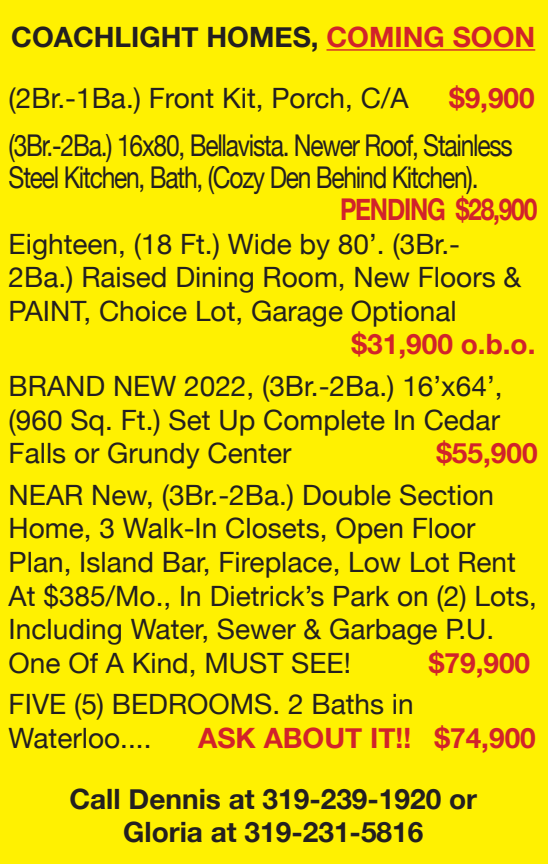
<style>
.page{position:relative;width:548px;height:864px;background:#fff}
.page>*{position:absolute;margin:0;border:0;box-sizing:border-box;transform-origin:0 0}
.t1{font:30px/32px "Helvetica Neue";letter-spacing:-.05em;color:#231f20;scale:.82 1}
.t2{font:700 30px "Helvetica Neue";letter-spacing:-.05em;color:#d1232a;scale:.82 1}
.t3{font:28px/33.6px "Helvetica Neue";color:#231f20}
.t4{font:700 28px "Helvetica Neue";color:#d1232a}
.t5{font:700 28px/33.6px "Helvetica Neue";color:#231f20;text-align:center}
.s1{font-weight:700}
.s2{font-weight:700;color:#d1232a}
</style>
<div class="page">
<div style="left:0;top:0;width:547px;height:864px;background:#fff101"></div>
<hr style="left:326px;top:49px;width:208px;height:2px;background:#d1232a">
<p class="t3" style="left:9px;top:8px;width:527px;line-height:60.8px"><span class="s1">COACHLIGHT HOMES,</span> <span class="s2">COMING SOON </span>(2Br.-1Ba.) Front Kit, Porch, C/A</p>
<p class="t4" style="left:448px;top:76px;width:87px">$9,900</p>
<p class="t1" style="left:9px;top:131px;width:616px">(3Br.-2Ba.) 16x80, Bellavista. Newer Roof, Stainless<br>Steel Kitchen, Bath, (Cozy Den Behind Kitchen).</p>
<p class="t2" style="left:340px;top:186px;width:242px">PENDING $28,900</p>
<p class="t3" style="left:9px;top:228px;width:513px">Eighteen, (18 Ft.) Wide by 80’. (3Br.-<br>2Ba.) Raised Dining Room, New Floors &amp;<br>PAINT, Choice Lot, Garage Optional</p>
<p class="t4" style="left:351px;top:322px;width:185px">$31,900 o.b.o.</p>
<p class="t3" style="left:9px;top:371px;width:495px;text-align:justify">BRAND NEW 2022, (3Br.-2Ba.) 16’x64’, (960 Sq. Ft.) Set Up Complete In Cedar Falls or Grundy Center</p>
<p class="t4" style="left:436px;top:431px;width:103px">$55,900</p>
<p class="t3" style="left:9px;top:480px;width:529px">NEAR New, (3Br.-2Ba.) Double Section Home, 3 Walk-In Closets, Open Floor Plan, Island Bar, Fireplace, Low Lot Rent At $385/Mo., In Dietrick’s Park on (2) Lots, Including Water, Sewer &amp; Garbage P.U.<br>One Of A Kind, MUST SEE!</p>
<p class="t4" style="left:428px;top:641px;width:103px">$79,900</p>
<p class="t3" style="left:9px;top:689px;width:406px">FIVE (5) BEDROOMS. 2 Baths in<br>Waterloo....</p>
<p class="t4" style="left:198px;top:716px;width:339px">ASK ABOUT IT!! $74,900</p>
<p class="t5" style="left:69px;top:783px;width:409px">Call Dennis at 319-239-1920 or<br>Gloria at 319-231-5816</p>
</div>
